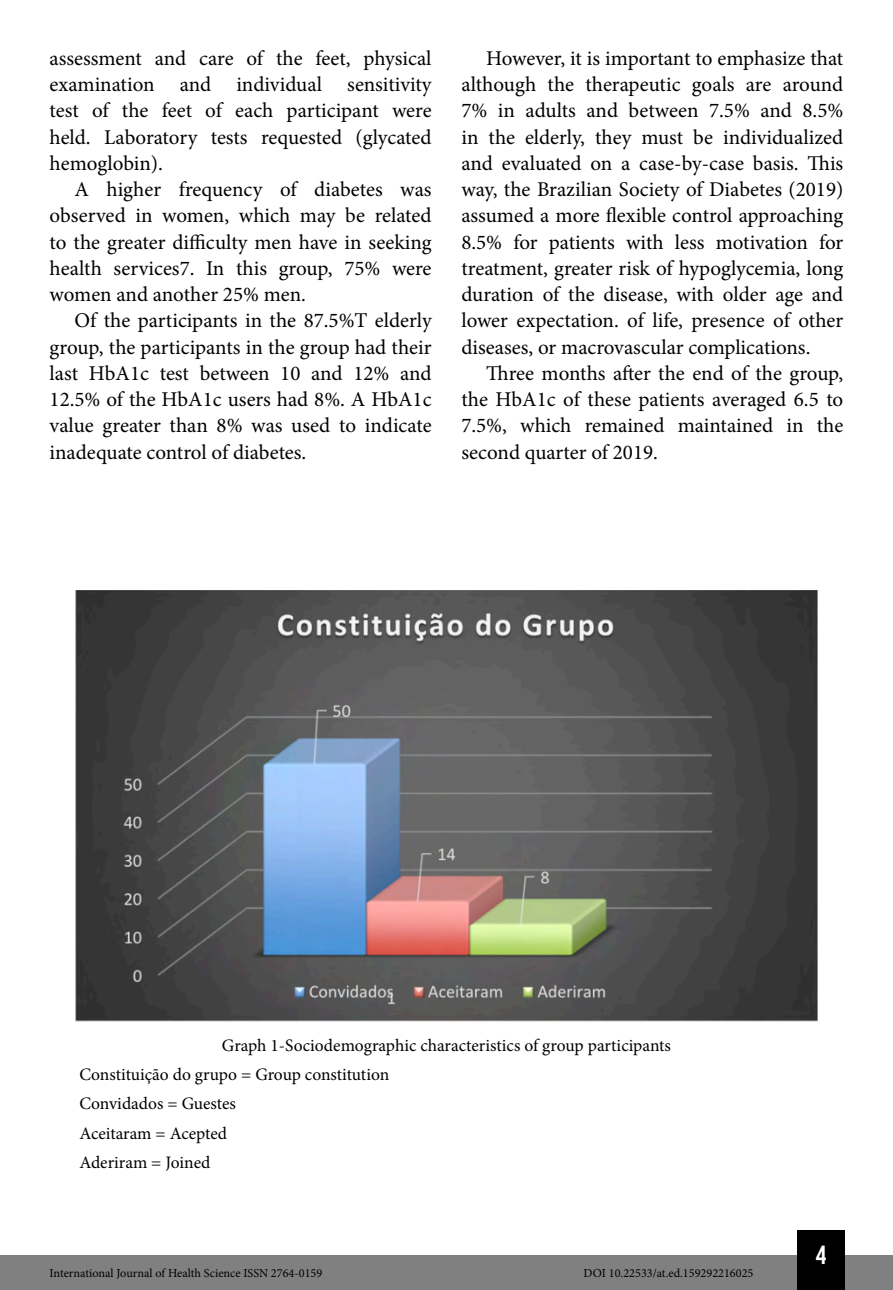
<style>
.page{position:relative;width:893px;height:1290px;background:#fff}
.page>*{position:absolute;margin:0;border:0;box-sizing:border-box;transform-origin:0 0}
.t1{font:26.25px "Bebas Kai";color:#fff}
.Texto_1{font:21px/26.2px "Minion Pro";color:#000;text-align:justify}
.Info_Imagem{font:17.5px "Minion Pro";color:#000}
.t2{font:12.25px "Minion Pro";color:#000}
</style>
<div class="page">
<div style="left:0;top:1255px;width:893px;height:35px;background:#808080"></div>
<div style="left:797px;top:1230px;width:48px;height:60px;background:#000"></div>
<img style="left:75px;top:590px;width:743px;height:431px">
<p class="Texto_1" style="left:50px;top:45px;width:383px">assessment and care of the feet, physical examination and individual sensitivity test of the feet of each participant were held. Laboratory tests requested (glycated hemoglobin).</p>
<p class="Texto_1" style="left:50px;top:176px;width:383px;text-indent:25px">A higher frequency of diabetes was observed in women, which may be related to the greater difficulty men have in seeking health services7. In this group, 75% were women and another 25% men.</p>
<p class="Texto_1" style="left:50px;top:308px;width:384px;text-indent:25px">Of the participants in the 87.5%T elderly group, the participants in the group had their last HbA1c test between 10 and 12% and 12.5% of the HbA1c users had 8%. A HbA1c value greater than 8% was used to indicate inadequate control of diabetes.</p>
<p class="Texto_1" style="left:461px;top:45px;width:383px;text-indent:25px">However, it is important to emphasize that although the therapeutic goals are around 7% in adults and between 7.5% and 8.5% in the elderly, they must be individualized and evaluated on a case-by-case basis. This way, the Brazilian Society of Diabetes (2019) assumed a more flexible control approaching 8.5% for patients with less motivation for treatment, greater risk of hypoglycemia, long duration of the disease, with older age and lower expectation. of life, presence of other diseases, or macrovascular complications.</p>
<p class="Texto_1" style="left:461px;top:360px;width:384px;text-indent:25px">Three months after the end of the group, the HbA1c of these patients averaged 6.5 to 7.5%, which remained maintained in the second quarter of 2019.</p>
<p class="Info_Imagem" style="left:222px;top:1033px;width:451px">Graph 1-Sociodemographic characteristics of group participants</p>
<p class="Info_Imagem" style="left:79px;top:1062px;width:311px">Constituição do grupo = Group constitution</p>
<p class="Info_Imagem" style="left:79px;top:1092px;width:158px">Convidados = Guestes</p>
<p class="Info_Imagem" style="left:79px;top:1121px;width:149px">Aceitaram = Acepted</p>
<p class="Info_Imagem" style="left:79px;top:1151px;width:133px">Aderiram = Joined</p>
<p class="t2" style="left:50px;top:1265px;width:274px">International Journal of Health Science ISSN 2764-0159</p>
<p class="t2" style="left:584px;top:1265px;width:171px">DOI 10.22533/at.ed.159292216025</p>
<p class="t1" style="left:816px;top:1241px;width:12px">4</p>
</div>
